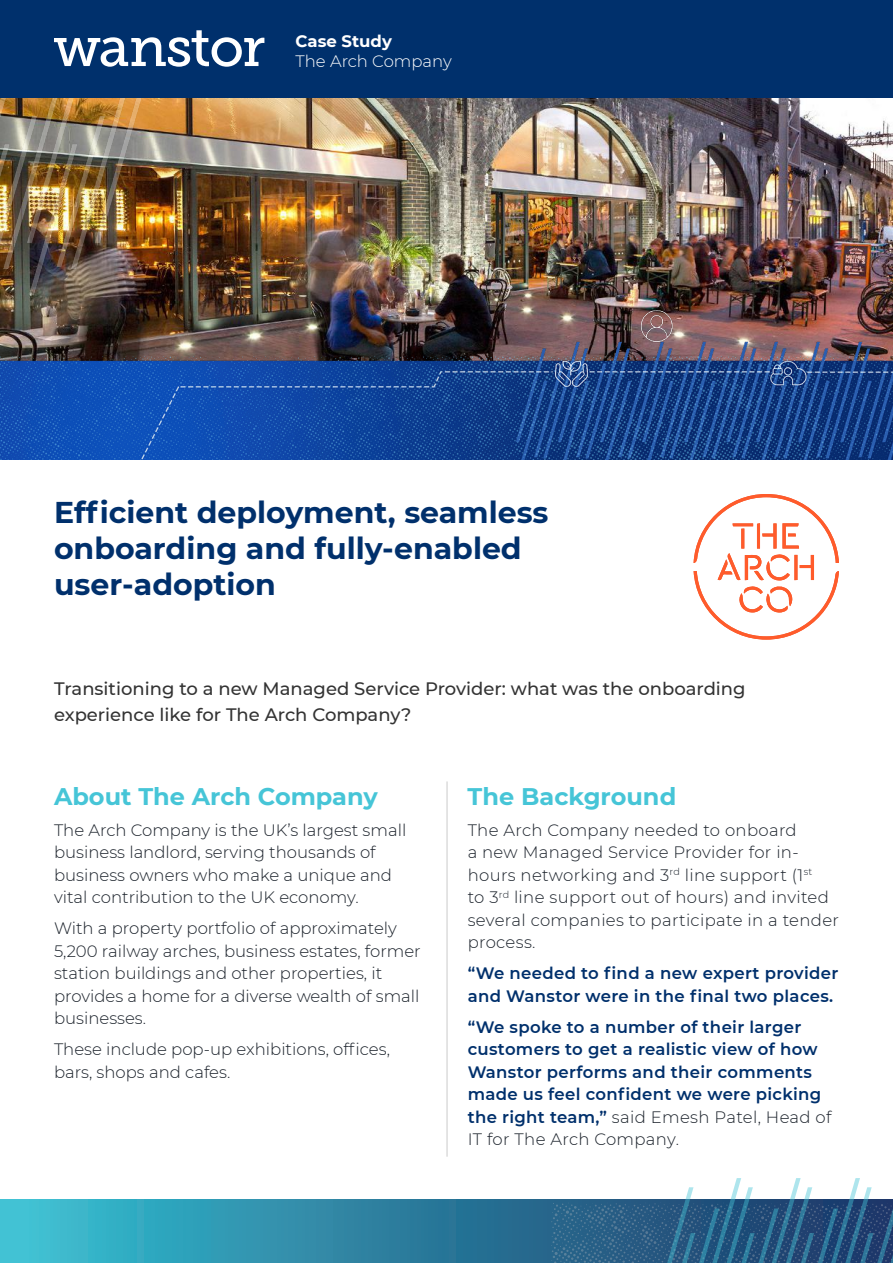
<style>
.page{position:relative;width:893px;height:1263px;background:#fff}
.page>*{position:absolute;margin:0;border:0;box-sizing:border-box;transform-origin:0 0}
.t1{font:700 30px/36px "Montserrat";color:#00306c}
.t2{font:700 24px "Montserrat";color:#46c5d7}
.t3{font:500 18px/25.5px "Montserrat";color:#333}
.t4{font:300 16.5px/22.5px "Montserrat";color:#1a212a}
.t5{font:600 16.5px/22.5px "Montserrat";letter-spacing:.02em;color:#00306c}
.t6{font:300 16.5px/22.5px "Montserrat";letter-spacing:.02em;color:#1a212a}
.t7{font:300 16.5px "Montserrat";color:#fff}
.t8{font:700 16.5px "Montserrat";color:#fff}
.s1{font-weight:300;color:#1a212a}
</style>
<div class="page">
<svg style="left:0;top:1199px;width:550px;height:64px;background:#3093ae"></svg>
<svg style="left:550px;top:1178px;width:343px;height:85px"></svg>
<img style="left:0;top:98px;width:893px;height:362px">
<div style="left:0;top:0;width:893px;height:98px;background:#00306c"></div>
<svg style="left:54px;top:30px;width:210px;height:37px"></svg>
<hr style="left:447px;top:781px;width:1px;height:376px;background:#cbcacb">
<svg style="left:694px;top:494px;width:145px;height:146px"></svg>
<p class="t8" style="left:296px;top:29px;width:98px">Case Study</p>
<p class="t7" style="left:296px;top:50px;width:158px">The Arch Company</p>
<h1 class="t1" style="left:54px;top:493px;width:496px">Efficient deployment, seamless onboarding and fully-enabled user-adoption</h1>
<p class="t3" style="left:54px;top:675px;width:693px">Transitioning to a new Managed Service Provider: what was the onboarding experience like for The Arch Company?</p>
<h2 class="t2" style="left:54px;top:779px;width:325px">About The Arch Company</h2>
<p class="t4" style="left:54px;top:818px;width:354px">The Arch Company is the UK’s largest small business landlord, serving thousands of business owners who make a unique and vital contribution to the UK economy.</p>
<p class="t4" style="left:54px;top:916px;width:368px">With a property portfolio of approximately 5,200 railway arches, business estates, former station buildings and other properties, it provides a home for a diverse wealth of small businesses.</p>
<p class="t4" style="left:54px;top:1038px;width:337px">These include pop-up exhibitions, offices, bars, shops and cafes.</p>
<h2 class="t2" style="left:468px;top:779px;width:210px">The Background</h2>
<p class="t6" style="left:468px;top:818px;width:373px">The Arch Company needed to onboard<br>a new Managed Service Provider for in&shy;hours networking and 3<sup>rd</sup> line support (1<sup>st<br></sup>to 3<sup>rd</sup> line support out of hours) and invited several companies to participate in a tender process.</p>
<p class="t5" style="left:468px;top:961px;width:372px">“We needed to find a new expert provider and Wanstor were in the final two places.</p>
<p class="t5" style="left:468px;top:1015px;width:365px">“We spoke to a number of their larger customers to get a realistic view of how Wanstor performs and their comments made us feel confident we were picking the right team,” <span class="s1">said Emesh Patel, Head of IT for The Arch Company.</span></p>
</div>
